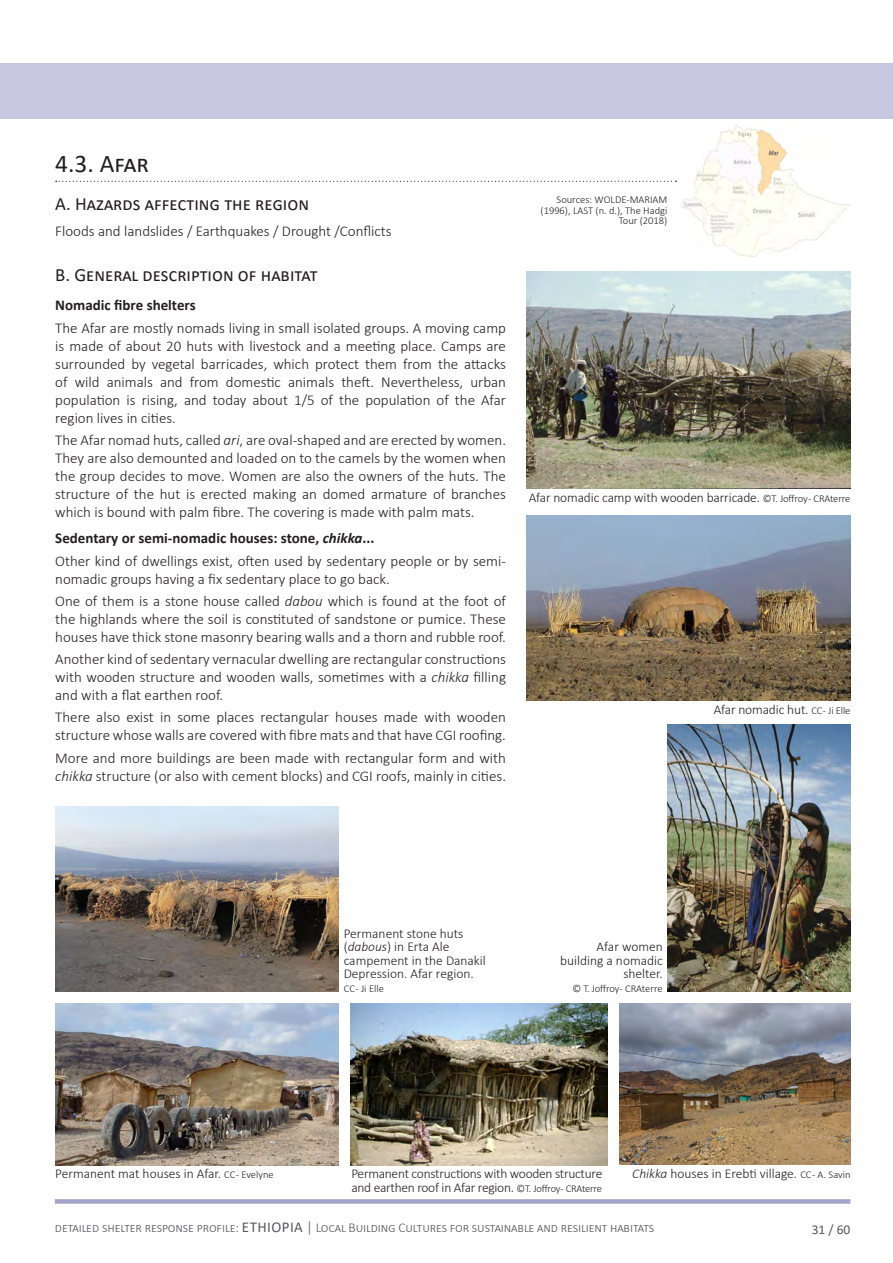
<style>
.page{position:relative;width:893px;height:1263px;background:#fff}
.page>*{position:absolute;margin:0;border:0;box-sizing:border-box;transform-origin:0 0}
.Sous_titre_2{font:25.5px "Calibri";color:#231f20}
.Sous_titre_2-2{font:18.75px "Calibri";color:#231f20}
.texte{font:300 15px/18px "Calibri";color:#231f20;text-align:justify}
.texte-2{font:700 15px "Calibri";color:#231f20}
.t1{font:300 13.5px/13.5px "Calibri";color:#231f20;text-align:right}
.t2{font:300 13.5px "Calibri";letter-spacing:-.01em;color:#57585a}
.t3{font:300 13.5px/13.5px "Calibri";letter-spacing:-.02em;color:#231f20}
.t4{font:13.5px "Calibri";color:#57585a}
.sources{font:300 10.5px/10.5px "Calibri";color:#231f20;text-align:right}
.s1{font-style:italic}
.s2{font-size:10.5px}
.s3{font-weight:400;font-size:15px}
.s4{font-size:15px}
</style>
<div class="page">
<div style="left:0;top:64px;width:893px;height:55px;background:#c7c7e0"></div>
<div style="left:55px;top:1199px;width:795px;height:5px;background:#a3a3cb"></div>
<img style="left:681px;top:125px;width:169px;height:133px">
<svg style="left:56px;top:181px;width:621px;height:1px"></svg>
<img style="left:527px;top:271px;width:323px;height:218px">
<img style="left:667px;top:724px;width:183px;height:268px">
<img style="left:351px;top:1003px;width:257px;height:162px">
<img style="left:55px;top:806px;width:283px;height:186px">
<img style="left:55px;top:1003px;width:283px;height:162px">
<img style="left:619px;top:1003px;width:231px;height:161px">
<img style="left:527px;top:515px;width:323px;height:185px">
<p class="Sous_titre_2" style="left:55px;top:146px;width:95px">4.3. Afar</p>
<p class="Sous_titre_2-2" style="left:55px;top:190px;width:255px">A. Hazards affecting the region</p>
<p class="texte" style="left:55px;top:222px;width:338px">Floods and landslides / Earthquakes / Drought /Conflicts</p>
<p class="Sous_titre_2-2" style="left:55px;top:262px;width:264px">B. General description of habitat</p>
<p class="texte-2" style="left:55px;top:295px;width:142px">Nomadic fibre shelters</p>
<p class="texte" style="left:55px;top:318px;width:452px">The Afar are mostly nomads living in small isolated groups. A moving camp is made of about 20 huts with livestock and a meeting place. Camps are surrounded by vegetal barricades, which protect them from the attacks of wild animals and from domestic animals theft. Nevertheless, urban population is rising, and today about 1/5 of the population of the Afar region lives in cities.</p>
<p class="texte" style="left:55px;top:431px;width:452px">The Afar nomad huts, called <span class="s1">ari</span>, are oval-shaped and are erected by women.<br>They are also demounted and loaded on to the camels by the women when the group decides to move. Women are also the owners of the huts. The structure of the hut is erected making an domed armature of branches which is bound with palm fibre. The covering is made with palm mats.</p>
<p class="texte-2" style="left:55px;top:528px;width:321px">Sedentary or semi-nomadic houses: stone, <span class="s1">chikka</span>...</p>
<p class="texte" style="left:55px;top:551px;width:452px">Other kind of dwellings exist, often used by sedentary people or by semi&shy;nomadic groups having a fix sedentary place to go back.</p>
<p class="texte" style="left:55px;top:592px;width:452px">One of them is a stone house called <span class="s1">dabou</span> which is found at the foot of the highlands where the soil is constituted of sandstone or pumice. These houses have thick stone masonry bearing walls and a thorn and rubble roof.</p>
<p class="texte" style="left:55px;top:650px;width:452px">Another kind of sedentary vernacular dwelling are rectangular constructions with wooden structure and wooden walls, sometimes with a <span class="s1">chikka</span> filling and with a flat earthen roof.</p>
<p class="texte" style="left:55px;top:708px;width:452px">There also exist in some places rectangular houses made with wooden structure whose walls are covered with fibre mats and that have CGI roofing.</p>
<p class="texte" style="left:55px;top:748px;width:452px">More and more buildings are been made with rectangular form and with <span class="s1">chikka</span> structure (or also with cement blocks) and CGI roofs, mainly in cities.</p>
<p class="sources" style="left:541px;top:195px;width:128px">Sources: WOLDE-MARIAM (1996), LAST (n. d.), The Hadgi<br>Tour (2018)</p>
<p class="t1" style="left:529px;top:490px;width:323px">Afar nomadic camp with wooden barricade. <span class="s2">©T. Joffroy - CRAterre</span></p>
<p class="t1" style="left:714px;top:702px;width:138px">Afar nomadic hut. <span class="s2">CC - Ji Elle</span></p>
<p class="t1" style="left:344px;top:926px;width:144px;text-align:left">Permanent stone huts (<span class="s1">dabous</span>) in Erta Ale campement in the Danakil<br>Depression. Afar region.</p>
<p class="sources" style="left:344px;top:983px;width:42px">CC - Ji Elle</p>
<p class="t1" style="left:560px;top:940px;width:104px">Afar women building a nomadic shelter.</p>
<p class="sources" style="left:573px;top:983px;width:92px">© T. Joffroy - CRAterre</p>
<p class="t1" style="left:55px;top:1167px;width:220px">Permanent mat houses in Afar. <span class="s2">CC - Evelyne</span></p>
<p class="t1" style="left:632px;top:1167px;width:220px"><span class="s1">Chikka</span> houses in Erebti village. <span class="s2">CC - A. Savin</span></p>
<p class="t3" style="left:351px;top:1167px;width:253px">Permanent constructions with wooden structure and earthen roof in Afar region. <span class="s2">©T. Joffroy - CRAterre</span></p>
<p class="t2" style="left:55px;top:1219px;width:601px">detailed shelter response profile: <span class="s3">ETHIOPIA</span> <span class="s4">|</span> Local Building Cultures for sustainable and resilient habitats</p>
<p class="t4" style="left:812px;top:1220px;width:40px">31 / 60</p>
</div>
